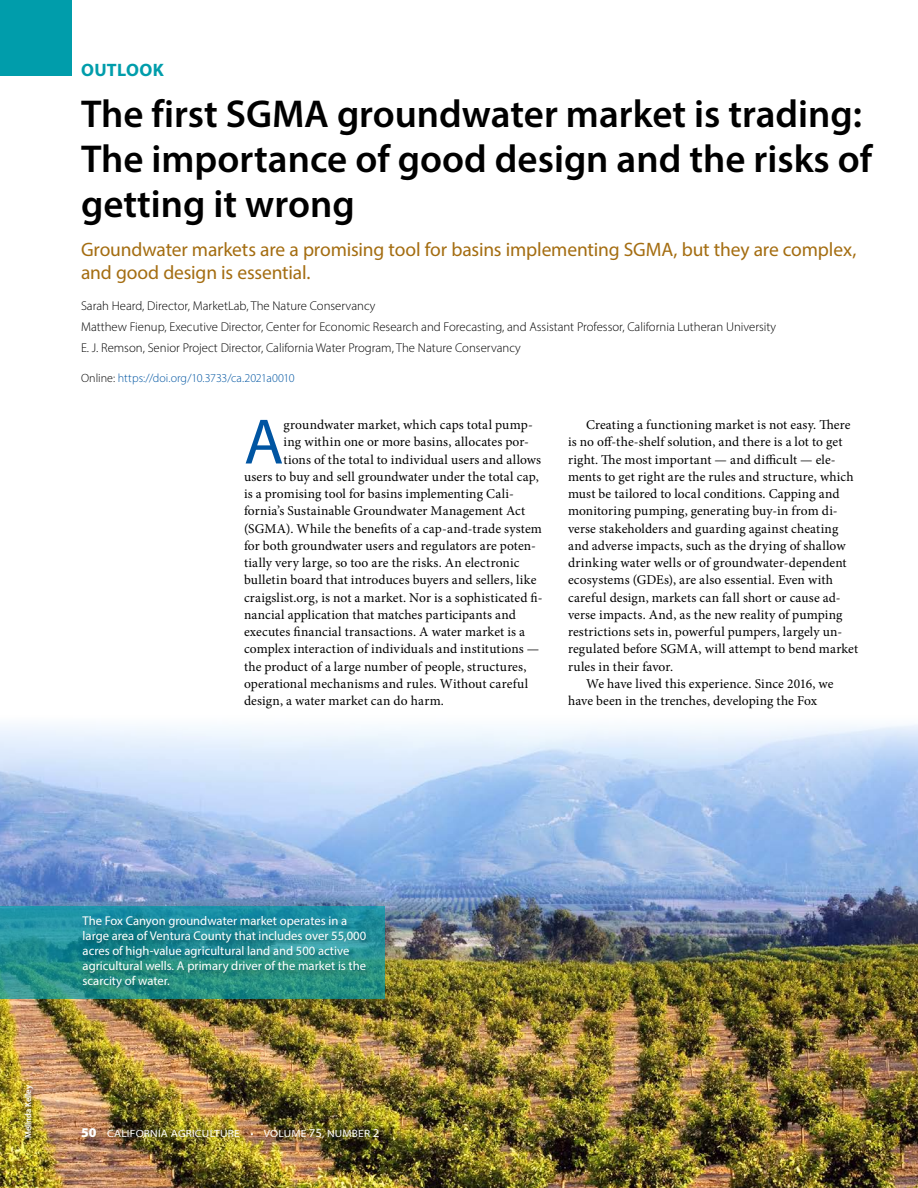
<style>
.page{position:relative;width:918px;height:1188px;background:#fff}
.page>*{position:absolute;margin:0;border:0;box-sizing:border-box;transform-origin:0 0}
.t1{font:64.65px "Myriad Pro";color:#0055a2}
.t2{font:600 39px/45px "Myriad Pro";color:#000}
.t3{font:19.5px/22.5px "Myriad Pro";letter-spacing:-.01em;color:#a46d11}
.t4{font:700 18px "Myriad Pro";letter-spacing:.015em;color:#009dab}
.t5{font:13.5px "Minion Pro";letter-spacing:.01em;color:#000}
.t6{font:300 12.75px/21px "Myriad Pro";color:#000}
.t7{font:12.75px/15px "Myriad Pro";color:#fff}
.t8{font:300 12px "Myriad Pro";color:#0055a2}
.t9{font:semi-expanded 10.5px "Myriad Pro";letter-spacing:.02em;color:#fff}
.t10{font:600 semi-condensed 9px "Myriad Pro";color:#fff}
.s1{color:#000}
.s2{font-weight:900;font-stretch:normal;font-size:13.5px}
.s3{font-size:12px}
</style>
<div class="page">
<img style="left:0;top:724px;width:918px;height:464px">
<div style="left:0;top:0;width:72px;height:76px;background:#009dab"></div>
<svg style="left:0;top:907px;width:384px;height:92px;background:#239196"></svg>
<div style="left:80px;top:914px;width:292px;height:81px;background:#000;opacity:.35"></div>
<div style="left:25px;top:1085px;width:11px;height:55px;background:#000;opacity:.45"></div>
<div style="left:76px;top:1123px;width:315px;height:28px;background:#000;opacity:.35"></div>
<h3 class="t4" style="left:81px;top:58px;width:84px">OUTLOOK</h3>
<h2 class="t2" style="left:81px;top:91px;width:793px">The first SGMA groundwater market is trading:<br>The importance of good design and the risks of getting it wrong</h2>
<h3 class="t3" style="left:81px;top:238px;width:777px">Groundwater markets are a promising tool for basins implementing SGMA, but they are complex, and good design is essential.</h3>
<p class="t6" style="left:81px;top:295px;width:697px">Sarah Heard, Director, MarketLab, The Nature Conservancy<br>Matthew Fienup, Executive Director, Center for Economic Research and Forecasting, and Assistant Professor, California Lutheran University<br>E. J. Remson, Senior Project Director, California Water Program, The Nature Conservancy</p>
<p class="t8" style="left:81px;top:371px;width:215px"><span class="s1">Online:</span> https://doi.org/10.3733/ca.2021a0010</p>
<h1 class="t1" style="left:244px;top:402px;width:41px">A</h1>
<p class="t5" style="left:284px;top:416px;width:251px">groundwater market, which caps total pump-</p>
<p class="t5" style="left:284px;top:433px;width:247px">ing within one or more basins, allocates por-</p>
<p class="t5" style="left:284px;top:450px;width:259px">tions of the total to individual users and allows</p>
<p class="t5" style="left:244px;top:467px;width:296px">users to buy and sell groundwater under the total cap,</p>
<p class="t5" style="left:244px;top:485px;width:271px">is a promising tool for basins implementing Cali-</p>
<p class="t5" style="left:244px;top:502px;width:283px">fornia’s Sustainable Groundwater Management Act</p>
<p class="t5" style="left:244px;top:519px;width:299px">(SGMA). While the benefits of a cap-and-trade system</p>
<p class="t5" style="left:244px;top:536px;width:294px">for both groundwater users and regulators are poten-</p>
<p class="t5" style="left:244px;top:554px;width:277px">tially very large, so too are the risks. An electronic</p>
<p class="t5" style="left:244px;top:571px;width:294px">bulletin board that introduces buyers and sellers, like</p>
<p class="t5" style="left:244px;top:588px;width:300px">craigslist.org, is not a market. Nor is a sophisticated fi-</p>
<p class="t5" style="left:244px;top:605px;width:273px">nancial application that matches participants and</p>
<p class="t5" style="left:244px;top:623px;width:283px">executes financial transactions. A water market is a</p>
<p class="t5" style="left:244px;top:640px;width:297px">complex interaction of individuals and institutions —</p>
<p class="t5" style="left:244px;top:657px;width:284px">the product of a large number of people, structures,</p>
<p class="t5" style="left:244px;top:674px;width:286px">operational mechanisms and rules. Without careful</p>
<p class="t5" style="left:244px;top:692px;width:201px">design, a water market can do harm.</p>
<p class="t5" style="left:586px;top:416px;width:266px">Creating a functioning market is not easy. There</p>
<p class="t5" style="left:568px;top:433px;width:276px">is no off-the-shelf solution, and there is a lot to get</p>
<p class="t5" style="left:568px;top:450px;width:269px">right. The most important — and difficult — ele-</p>
<p class="t5" style="left:568px;top:467px;width:287px">ments to get right are the rules and structure, which</p>
<p class="t5" style="left:568px;top:485px;width:273px">must be tailored to local conditions. Capping and</p>
<p class="t5" style="left:568px;top:502px;width:271px">monitoring pumping, generating buy-in from di-</p>
<p class="t5" style="left:568px;top:519px;width:272px">verse stakeholders and guarding against cheating</p>
<p class="t5" style="left:568px;top:536px;width:279px">and adverse impacts, such as the drying of shallow</p>
<p class="t5" style="left:568px;top:554px;width:280px">drinking water wells or of groundwater-dependent</p>
<p class="t5" style="left:568px;top:571px;width:267px">ecosystems (GDEs), are also essential. Even with</p>
<p class="t5" style="left:568px;top:588px;width:274px">careful design, markets can fall short or cause ad-</p>
<p class="t5" style="left:568px;top:605px;width:276px">verse impacts. And, as the new reality of pumping</p>
<p class="t5" style="left:568px;top:623px;width:276px">restrictions sets in, powerful pumpers, largely un-</p>
<p class="t5" style="left:568px;top:640px;width:292px">regulated before SGMA, will attempt to bend market</p>
<p class="t5" style="left:568px;top:657px;width:107px">rules in their favor.</p>
<p class="t5" style="left:586px;top:674px;width:249px">We have lived this experience. Since 2016, we</p>
<p class="t5" style="left:568px;top:692px;width:251px">have been in the trenches, developing the Fox</p>
<p class="t10" style="left:23px;top:1138px;width:55px;rotate:-90deg">Melinda Kelley</p>
<p class="t7" style="left:83px;top:913px;width:285px">The Fox Canyon groundwater market operates in a large area of Ventura County that includes over 55,000 acres of high-value agricultural land and 500 active agricultural wells. A primary driver of the market is the scarcity of water.</p>
<p class="t9" style="left:81px;top:1127px;width:300px"><span class="s2">50</span> CALIFORNIA AGRICULTURE • VOLUME <span class="s3">75</span>, NUMBER <span class="s3">2</span></p>
</div>
